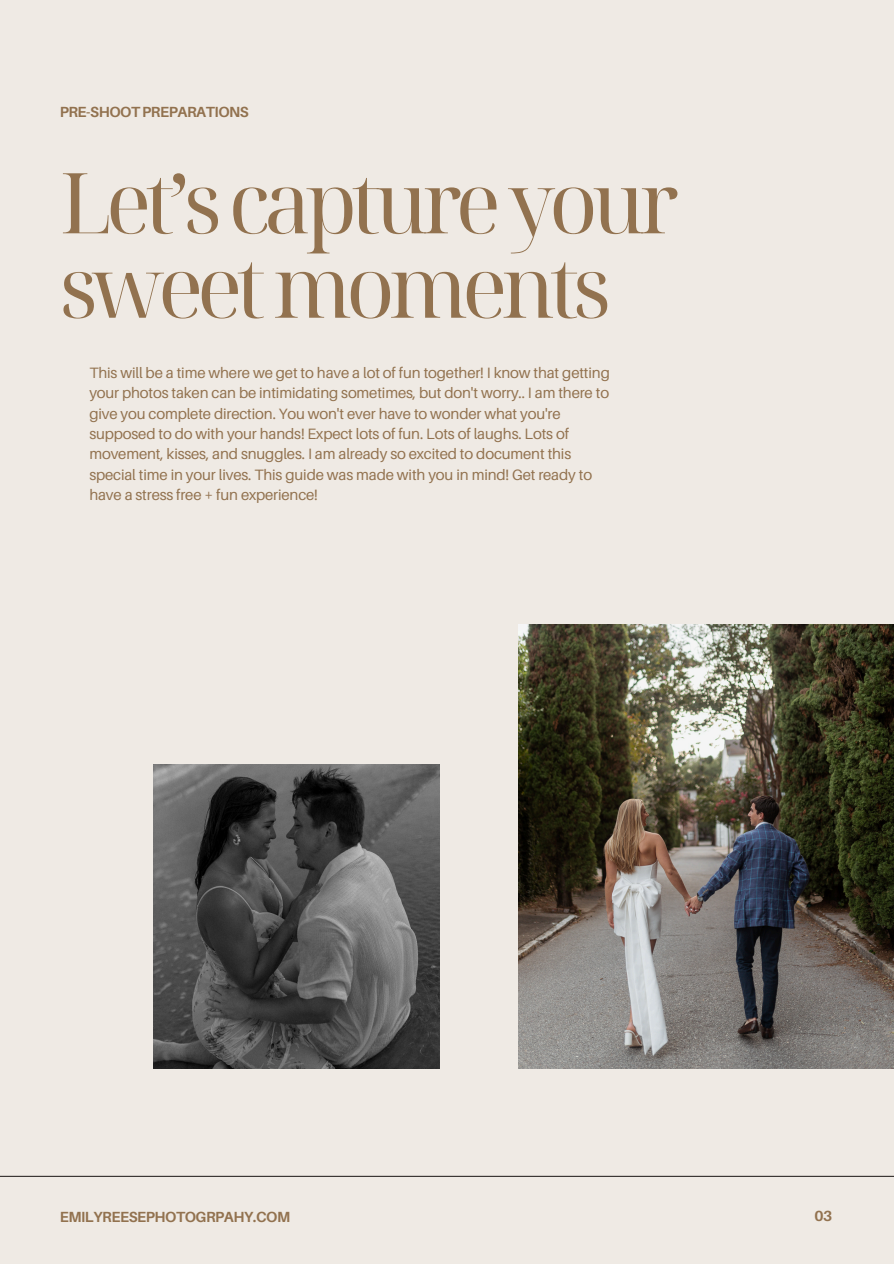
<style>
.page{position:relative;width:894px;height:1264px;background:#fff}
.page>*{position:absolute;margin:0;border:0;box-sizing:border-box;transform-origin:0 0}
.t1{font:84px/84.3px "Noto Serif Display";letter-spacing:-.07em;color:#92724f}
.t2{font:15px/20.2px "Aileron";letter-spacing:-.01em;color:#92724f}
.t3{font:700 14.7px "Aileron";letter-spacing:-.03em;color:#92724f}
</style>
<div class="page">
<div style="left:0;top:0;width:893px;height:1263px;background:#efeae4"></div>
<hr style="left:0;top:1175px;width:893px;height:1px;background:#302c2b">
<img style="left:153px;top:765px;width:286px;height:303px">
<img style="left:518px;top:624px;width:375px;height:444px">
<p class="t3" style="left:60px;top:103px;width:191px">PRE-SHOOT PREPARATIONS</p>
<p class="t1" style="left:60px;top:158px;width:620px">Let’scaptureyour sweetmoments</p>
<p class="t2" style="left:89px;top:362px;width:522px">This will be a time where we get to have a lot of fun together! I know that getting your photos taken can be intimidating sometimes, but don't worry.. I am there to give you complete direction. You won't ever have to wonder what you're supposed to do with your hands! Expect lots of fun. Lots of laughs. Lots of movement, kisses, and snuggles. I am already so excited to document this special time in your lives. This guide was made with you in mind! Get ready to have a stress free + fun experience!</p>
<p class="t3" style="left:60px;top:1207px;width:232px">EMILYREESEPHOTOGRPAHY.COM</p>
<p class="t3" style="left:814px;top:1206px;width:19px">03</p>
</div>
